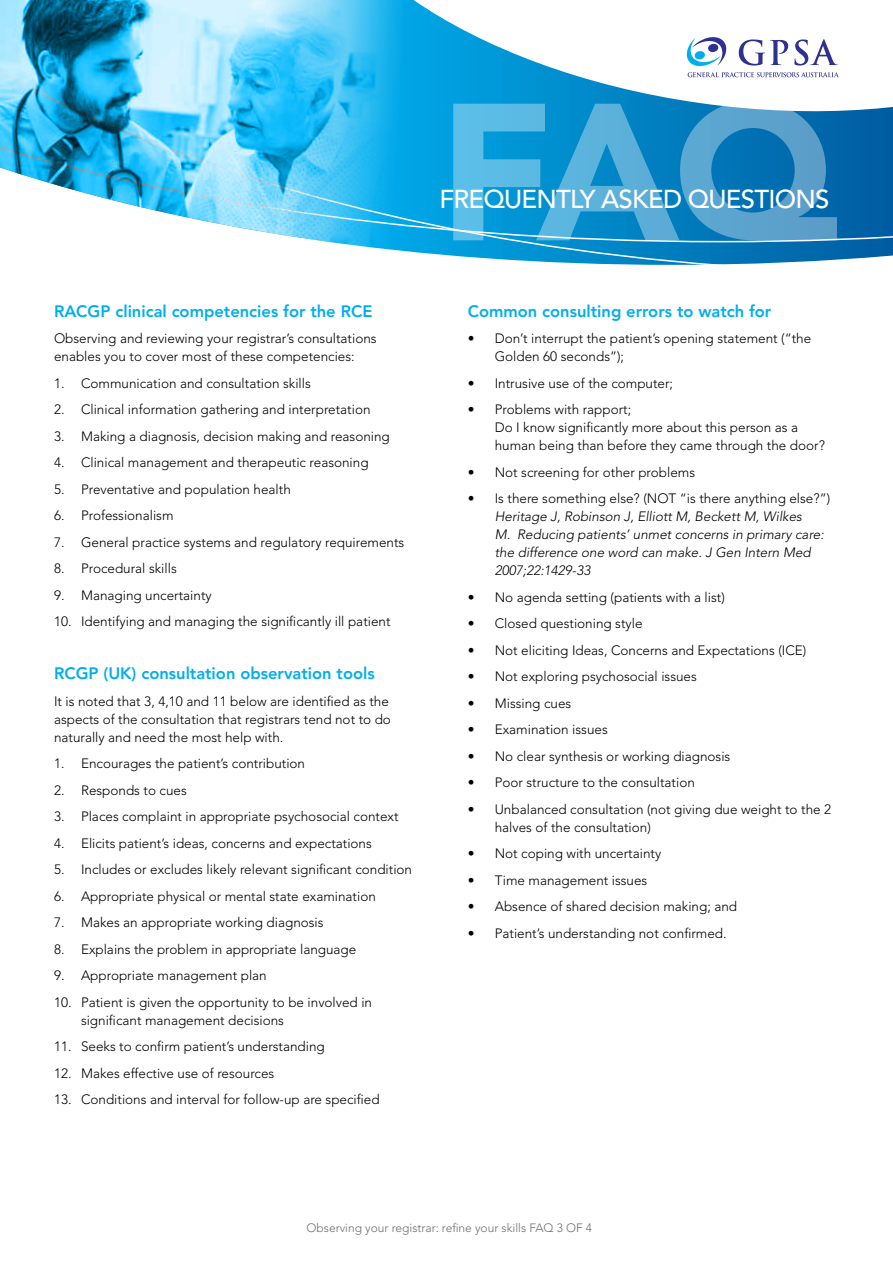
<style>
.page{position:relative;width:893px;height:1263px;background:#fff}
.page>*{position:absolute;margin:0;border:0;box-sizing:border-box;transform-origin:0 0}
.t1{font:900 192.9px "Avenir LT Std";color:#fff}
.t2{font:500 25.8px "Avenir LT Std";letter-spacing:-.03em;color:#fff}
.t3{font:800 16.5px "Avenir LT Std";color:#00aeef}
.t4{font:300 13.5px/18px "Avenir LT Std";color:#000}
.t5{font:italic 300 13.5px/18px "Avenir LT Std";color:#000}
.t6{font:300 12px "Avenir LT Std";color:#6d6e71}
</style>
<div class="page">
<svg style="left:403px;top:136px;width:490px;height:129px;background:#0c86c5"></svg>
<svg style="left:403px;top:0;width:490px;height:136px"></svg>
<svg style="left:687px;top:37px;width:39px;height:29px"></svg>
<svg style="left:688px;top:72px;width:151px;height:5px"></svg>
<svg style="left:739px;top:39px;width:49px;height:27px"></svg>
<svg style="left:794px;top:39px;width:44px;height:27px"></svg>
<img style="left:0;top:0;width:403px;height:251px">
<p class="t3" style="left:54px;top:301px;width:320px">RACGP clinical competencies for the RCE</p>
<p class="t4" style="left:54px;top:329px;width:324px">Observing and reviewing your registrar’s consultations enables you to cover most of these competencies:</p>
<p class="t4" style="left:54px;top:374px;width:258px">1. Communication and consultation skills</p>
<p class="t4" style="left:54px;top:400px;width:318px">2. Clinical information gathering and interpretation</p>
<p class="t4" style="left:54px;top:427px;width:337px">3. Making a diagnosis, decision making and reasoning</p>
<p class="t4" style="left:54px;top:453px;width:316px">4. Clinical management and therapeutic reasoning</p>
<p class="t4" style="left:54px;top:480px;width:238px">5. Preventative and population health</p>
<p class="t4" style="left:54px;top:506px;width:121px">6. Professionalism</p>
<p class="t4" style="left:54px;top:533px;width:352px">7. General practice systems and regulatory requirements</p>
<p class="t4" style="left:54px;top:559px;width:124px">8. Procedural skills</p>
<p class="t4" style="left:54px;top:586px;width:159px">9. Managing uncertainty</p>
<p class="t4" style="left:54px;top:612px;width:338px">10. Identifying and managing the significantly ill patient</p>
<p class="t3" style="left:54px;top:664px;width:322px">RCGP (UK) consultation observation tools</p>
<p class="t4" style="left:54px;top:692px;width:338px">It is noted that 3, 4,10 and 11 below are identified as the aspects of the consultation that registrars tend not to do naturally and need the most help with.</p>
<p class="t4" style="left:54px;top:754px;width:253px">1. Encourages the patient’s contribution</p>
<p class="t4" style="left:54px;top:781px;width:134px">2. Responds to cues</p>
<p class="t4" style="left:54px;top:807px;width:346px">3. Places complaint in appropriate psychosocial context</p>
<p class="t4" style="left:54px;top:834px;width:319px">4. Elicits patient’s ideas, concerns and expectations</p>
<p class="t4" style="left:54px;top:860px;width:360px">5. Includes or excludes likely relevant significant condition</p>
<p class="t4" style="left:54px;top:887px;width:323px">6. Appropriate physical or mental state examination</p>
<p class="t4" style="left:54px;top:913px;width:271px">7. Makes an appropriate working diagnosis</p>
<p class="t4" style="left:54px;top:940px;width:304px">8. Explains the problem in appropriate language</p>
<p class="t4" style="left:54px;top:966px;width:214px">9. Appropriate management plan</p>
<p class="t4" style="left:81px;top:993px;width:293px;text-indent:-27px">10. Patient is given the opportunity to be involved in significant management decisions</p>
<p class="t4" style="left:54px;top:1037px;width:272px">11. Seeks to confirm patient’s understanding</p>
<p class="t4" style="left:54px;top:1064px;width:222px">12. Makes effective use of resources</p>
<p class="t4" style="left:54px;top:1090px;width:327px">13. Conditions and interval for follow-up are specified</p>
<h1 class="t1" style="left:438px;top:56px;width:401px">FAQ</h1>
<h2 class="t2" style="left:439px;top:184px;width:391px">FREQUENTLY ASKED QUESTIONS</h2>
<p class="t3" style="left:468px;top:301px;width:305px">Common consulting errors to watch for</p>
<p class="t4" style="left:495px;top:329px;width:318px;text-indent:-27px">• Don’t interrupt the patient’s opening statement (“the<br>Golden 60 seconds”);</p>
<p class="t4" style="left:468px;top:374px;width:207px">• Intrusive use of the computer;</p>
<p class="t4" style="left:495px;top:400px;width:332px;text-indent:-27px">• Problems with rapport;<br>Do I know significantly more about this person as a human being than before they came through the door?</p>
<p class="t4" style="left:468px;top:463px;width:229px">• Not screening for other problems</p>
<p class="t4" style="left:468px;top:489px;width:364px">• Is there something else? (NOT “is there anything else?”)</p>
<p class="t5" style="left:495px;top:508px;width:331px">Heritage J, Robinson J, Elliott M, Beckett M, Wilkes<br>M. Reducing patients’ unmet concerns in primary care: the difference one word can make. J Gen Intern Med 2007;22:1429-33</p>
<p class="t4" style="left:468px;top:588px;width:259px">• No agenda setting (patients with a list)</p>
<p class="t4" style="left:468px;top:614px;width:176px">• Closed questioning style</p>
<p class="t4" style="left:468px;top:641px;width:340px">• Not eliciting Ideas, Concerns and Expectations (ICE)</p>
<p class="t4" style="left:468px;top:667px;width:231px">• Not exploring psychosocial issues</p>
<p class="t4" style="left:468px;top:694px;width:105px">• Missing cues</p>
<p class="t4" style="left:468px;top:720px;width:142px">• Examination issues</p>
<p class="t4" style="left:468px;top:747px;width:264px">• No clear synthesis or working diagnosis</p>
<p class="t4" style="left:468px;top:773px;width:229px">• Poor structure to the consultation</p>
<p class="t4" style="left:495px;top:800px;width:338px;text-indent:-27px">• Unbalanced consultation (not giving due weight to the 2 halves of the consultation)</p>
<p class="t4" style="left:468px;top:844px;width:195px">• Not coping with uncertainty</p>
<p class="t4" style="left:468px;top:871px;width:181px">• Time management issues</p>
<p class="t4" style="left:468px;top:897px;width:271px">• Absence of shared decision making; and</p>
<p class="t4" style="left:468px;top:924px;width:260px">• Patient’s understanding not confirmed.</p>
<p class="t6" style="left:307px;top:1220px;width:287px">Observing your registrar: refine your skills FAQ 3 OF 4</p>
</div>
